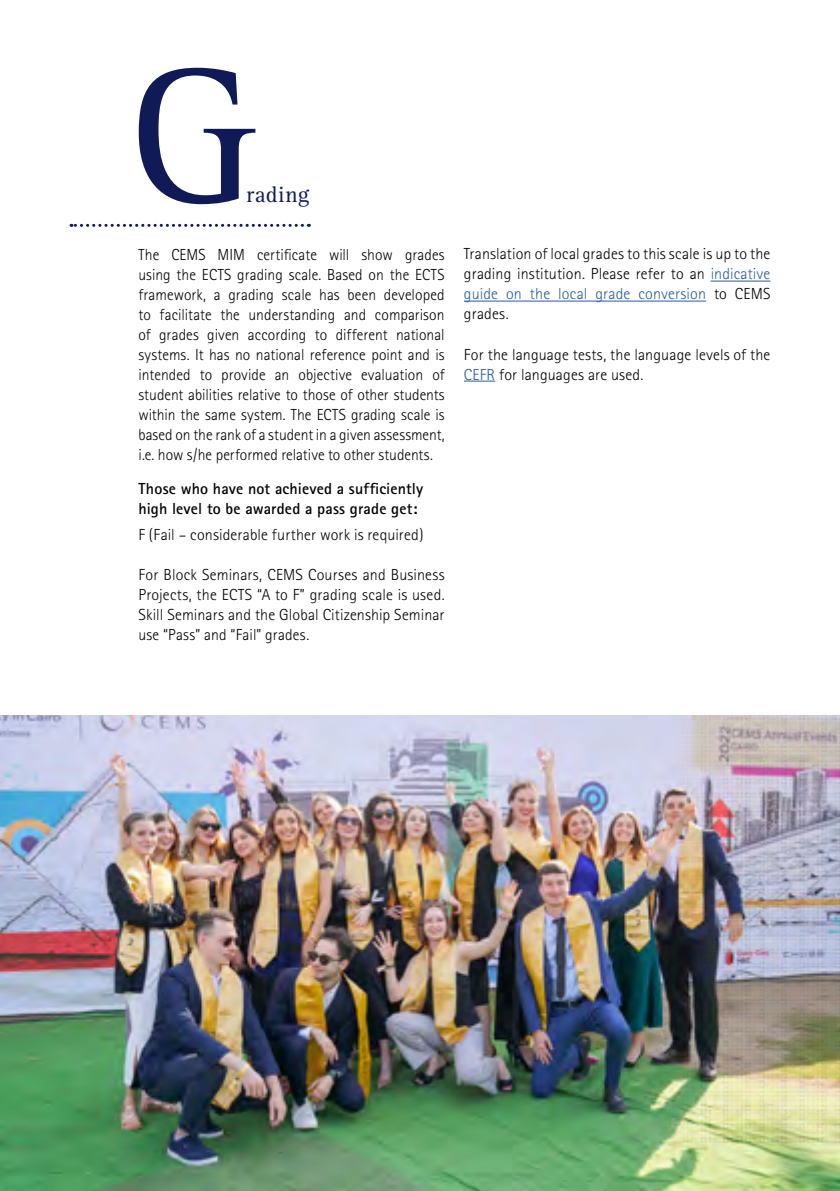
<style>
.page{position:relative;width:840px;height:1191px;background:#fff}
.page>*{position:absolute;margin:0;border:0;box-sizing:border-box;transform-origin:0 0}
.t1{font:198.8px "Rotis Serif";color:#0f1a57}
.t2{font:22.8px "Rotis Serif";letter-spacing:.025em;color:#0f1a57}
.t3{font:300 16px/20px "Rotis Sans Serif";letter-spacing:.01em;color:#000;text-align:justify}
.t4{font:700 16px/20px "Rotis Sans Serif";letter-spacing:.01em;color:#000}
.s1{color:#275b9b}
</style>
<div class="page">
<svg style="left:71px;top:224px;width:231px;height:3px"></svg>
<hr style="left:710px;top:281px;width:60px;height:1px;background:#275b9b">
<hr style="left:463px;top:301px;width:242px;height:1px;background:#275b9b">
<hr style="left:463px;top:381px;width:32px;height:1px;background:#275b9b">
<img style="left:0;top:715px;width:839px;height:476px">
<img style="left:173px;top:715px;width:666px;height:427px">
<h1 class="t1" style="left:127px;top:23px;width:134px">G</h1>
<h2 class="t2" style="left:246px;top:182px;width:65px">rading</h2>
<p class="t3" style="left:138px;top:244px;width:307px">The CEMS MIM certificate will show grades using the ECTS grading scale. Based on the ECTS framework, a grading scale has been developed to facilitate the understanding and comparison of grades given according to different national systems. It has no national reference point and is intended to provide an objective evaluation of student abilities relative to those of other students within the same system. The ECTS grading scale is based on the rank of a student in a given assessment, i.e. how s/he performed relative to other students.</p>
<p class="t4" style="left:138px;top:478px;width:286px">Those who have not achieved a sufficiently high level to be awarded a pass grade get:</p>
<p class="t3" style="left:138px;top:524px;width:286px">F (Fail – considerable further work is required)</p>
<p class="t3" style="left:138px;top:564px;width:307px">For Block Seminars, CEMS Courses and Business Projects, the ECTS “A to F” grading scale is used.<br>Skill Seminars and the Global Citizenship Seminar use “Pass” and “Fail” grades.</p>
<p class="t3" style="left:463px;top:244px;width:308px">Translation of local grades to this scale is up to the grading institution. Please refer to an <span class="s1">indicative guide on the local grade conversion</span> to CEMS grades.</p>
<p class="t3" style="left:463px;top:344px;width:308px">For the language tests, the language levels of the<br><span class="s1">CEFR</span> for languages are used.</p>
</div>
